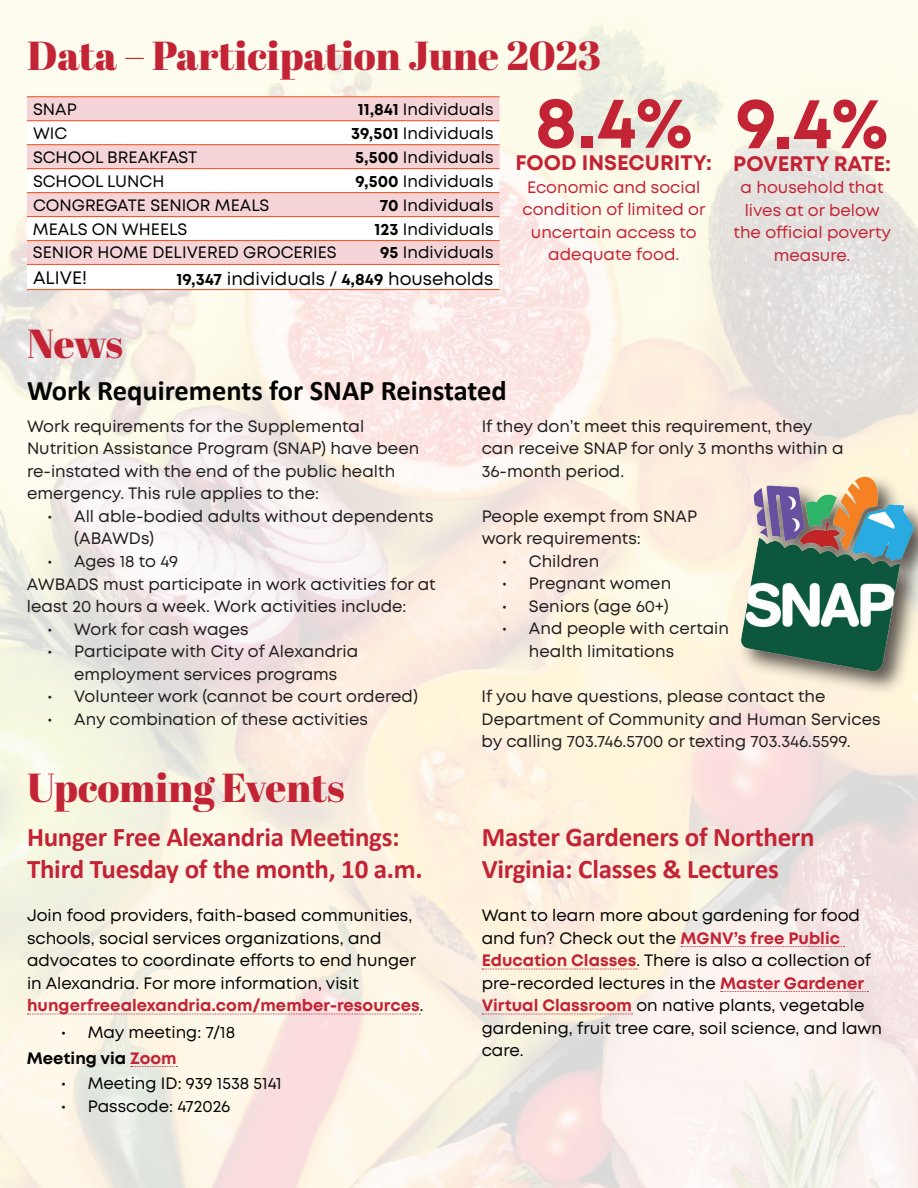
<style>
.page{position:relative;width:918px;height:1188px;background:#fff}
.page>*{position:absolute;margin:0;border:0;box-sizing:border-box;transform-origin:0 0}
.t1{font:700 72px "Mont";color:#c32435}
.t2{font:40.5px "Abril Fatface";color:#c32435}
.t3{font:700 28.5px "Calibri";color:#040503}
.t4{font:700 27px/32.4px "Calibri";letter-spacing:-.01em;color:#c32435}
.t5{font:700 21px "Mont";color:#c32435}
.t6{font:18px "Mont";color:#040503}
.t7{font:16.5px/22.5px "Mont";color:#231f20}
.t8{font:16.5px/22.5px "Mont";color:#040503}
.t9{font:16.5px/22.5px "Mont";color:#c32435;text-align:center}
.s1{font-weight:700}
.s2{font-weight:700;font-size:16.5px}
.s3{font-weight:700;color:#c32435}
</style>
<div class="page">
<img style="left:0;top:1px;width:918px;height:1187px">
<div style="left:27px;top:96px;width:472px;height:194px;background:#fff"></div>
<svg style="left:27px;top:97px;width:473px;height:167px;fill:#f4d4d7"></svg>
<hr style="left:27px;top:96px;width:317px;height:1px;background:#f15b2b">
<hr style="left:344px;top:96px;width:156px;height:1px;background:#f15b2b">
<hr style="left:27px;top:120px;width:317px;height:1px;background:#f15b2b">
<hr style="left:344px;top:120px;width:156px;height:1px;background:#f15b2b">
<hr style="left:27px;top:144px;width:317px;height:1px;background:#f15b2b">
<hr style="left:344px;top:144px;width:156px;height:1px;background:#f15b2b">
<hr style="left:27px;top:168px;width:317px;height:1px;background:#f15b2b">
<hr style="left:344px;top:168px;width:156px;height:1px;background:#f15b2b">
<hr style="left:27px;top:192px;width:317px;height:1px;background:#f15b2b">
<hr style="left:344px;top:192px;width:156px;height:1px;background:#f15b2b">
<hr style="left:27px;top:216px;width:317px;height:1px;background:#f15b2b">
<hr style="left:344px;top:216px;width:156px;height:1px;background:#f15b2b">
<hr style="left:27px;top:240px;width:317px;height:1px;background:#f15b2b">
<hr style="left:344px;top:240px;width:156px;height:1px;background:#f15b2b">
<hr style="left:27px;top:264px;width:317px;height:1px;background:#f15b2b">
<hr style="left:344px;top:264px;width:156px;height:1px;background:#f15b2b">
<hr style="left:27px;top:289px;width:317px;height:1px;background:#f15b2b">
<hr style="left:344px;top:289px;width:156px;height:1px;background:#f15b2b">
<svg style="left:27px;top:1014px;width:393px;height:1px"></svg>
<svg style="left:131px;top:1066px;width:46px;height:1px"></svg>
<svg style="left:681px;top:946px;width:164px;height:1px"></svg>
<svg style="left:482px;top:969px;width:155px;height:1px"></svg>
<svg style="left:721px;top:991px;width:147px;height:1px"></svg>
<svg style="left:482px;top:1014px;width:151px;height:1px"></svg>
<div style="left:737px;top:473px;width:181px;height:223px;background:#231f20;opacity:.75"></div>
<img style="left:733px;top:474px;width:185px;height:200px">
<h2 class="t2" style="left:27px;top:27px;width:576px">Data – Participation June 2023</h2>
<p class="t8" style="left:33px;top:98px;width:45px">SNAP</p>
<p class="t8" style="left:358px;top:98px;width:137px"><span class="s1">11,841</span> Individuals</p>
<p class="t8" style="left:33px;top:122px;width:36px">WIC</p>
<p class="t8" style="left:351px;top:122px;width:144px"><span class="s1">39,501</span> Individuals</p>
<p class="t8" style="left:33px;top:146px;width:166px">SCHOOL BREAKFAST</p>
<p class="t8" style="left:355px;top:146px;width:140px"><span class="s1">5,500</span> Individuals</p>
<p class="t8" style="left:33px;top:170px;width:133px">SCHOOL LUNCH</p>
<p class="t8" style="left:356px;top:170px;width:139px"><span class="s1">9,500</span> Individuals</p>
<p class="t8" style="left:33px;top:194px;width:238px">CONGREGATE SENIOR MEALS</p>
<p class="t8" style="left:380px;top:194px;width:115px"><span class="s1">70</span> Individuals</p>
<p class="t8" style="left:33px;top:218px;width:156px">MEALS ON WHEELS</p>
<p class="t8" style="left:375px;top:218px;width:120px"><span class="s1">123</span> Individuals</p>
<p class="t8" style="left:33px;top:242px;width:305px">SENIOR HOME DELIVERED GROCERIES</p>
<p class="t8" style="left:380px;top:242px;width:115px"><span class="s1">95</span> Individuals</p>
<p class="t6" style="left:33px;top:266px;width:55px">ALIVE!</p>
<p class="t6" style="left:177px;top:267px;width:318px"><span class="s2">19,347</span> individuals / <span class="s2">4,849</span> households</p>
<h1 class="t1" style="left:535px;top:76px;width:159px">8.4%</h1>
<p class="t9" style="left:523px;top:176px;width:185px">Economic and social condition of limited or uncertain access to adequate food.</p>
<p class="t5" style="left:516px;top:149px;width:198px">FOOD INSECURITY:</p>
<h2 class="t2" style="left:27px;top:316px;width:97px">News</h2>
<h3 class="t3" style="left:27px;top:370px;width:481px">Work Requirements for SNAP Reinstated</h3>
<h1 class="t1" style="left:736px;top:76px;width:154px">9.4%</h1>
<p class="t9" style="left:733px;top:176px;width:159px">a household that lives at or below the official poverty measure.</p>
<p class="t5" style="left:733px;top:150px;width:159px">POVERTY RATE:</p>
<p class="t7" style="left:27px;top:415px;width:394px">Work requirements for the Supplemental Nutrition Assistance Program (SNAP) have been re-instated with the end of the public health emergency. This rule applies to the:</p>
<p class="t7" style="left:74px;top:505px;width:361px;text-indent:-27px">• All able-bodied adults without dependents (ABAWDs)</p>
<p class="t7" style="left:27px;top:550px;width:410px;text-indent:20px">• Ages 18 to 49<br>AWBADS must participate in work activities for at least 20 hours a week. Work activities include:</p>
<p class="t7" style="left:47px;top:618px;width:203px">• Work for cash wages</p>
<p class="t7" style="left:47px;top:640px;width:313px;text-align:center">• Participate with City of Alexandria employment services programs</p>
<p class="t7" style="left:47px;top:685px;width:372px">• Volunteer work (cannot be court ordered)</p>
<p class="t7" style="left:47px;top:708px;width:322px">• Any combination of these activities</p>
<h2 class="t2" style="left:27px;top:759px;width:319px">Upcoming Events</h2>
<h3 class="t4" style="left:27px;top:820px;width:397px">Hunger Free Alexandria Meetings:<br>Third Tuesday of the month, 10 a.m.</h3>
<p class="t8" style="left:27px;top:904px;width:398px">Join food providers, faith-based communities, schools, social services organizations, and advocates to coordinate efforts to end hunger in Alexandria. For more information, visit <span class="s3">hungerfreealexandria.com/member-resources</span>.</p>
<p class="t8" style="left:27px;top:1020px;width:210px;line-height:25.5px;text-indent:34px">• May meeting: 7/18<br><span class="s1">Meeting via</span> <span class="s3">Zoom</span></p>
<p class="t8" style="left:61px;top:1072px;width:222px">• Meeting ID: 939 1538 5141</p>
<p class="t8" style="left:61px;top:1095px;width:171px">• Passcode: 472026</p>
<p class="t7" style="left:482px;top:415px;width:363px">If they don’t meet this requirement, they can receive SNAP for only 3 months within a<br>36-month period.</p>
<p class="t7" style="left:482px;top:505px;width:217px">People exempt from SNAP work requirements:</p>
<p class="t7" style="left:502px;top:550px;width:99px">• Children</p>
<p class="t7" style="left:502px;top:573px;width:171px">• Pregnant women</p>
<p class="t7" style="left:502px;top:595px;width:168px">• Seniors (age 60+)</p>
<p class="t7" style="left:529px;top:618px;width:202px;text-indent:-27px">• And people with certain health limitations</p>
<p class="t7" style="left:482px;top:685px;width:400px">If you have questions, please contact the<br>Department of Community and Human Services by calling 703.746.5700 or texting 703.346.5599.</p>
<h3 class="t4" style="left:482px;top:820px;width:335px">Master Gardeners of Northern<br>Virginia: Classes &amp; Lectures</h3>
<p class="t8" style="left:482px;top:904px;width:402px">Want to learn more about gardening for food and fun? Check out the <span class="s3">MGNV’s free Public Education Classes</span>. There is also a collection of pre-recorded lectures in the <span class="s3">Master Gardener Virtual Classroom</span> on native plants, vegetable gardening, fruit tree care, soil science, and lawn care.</p>
</div>
